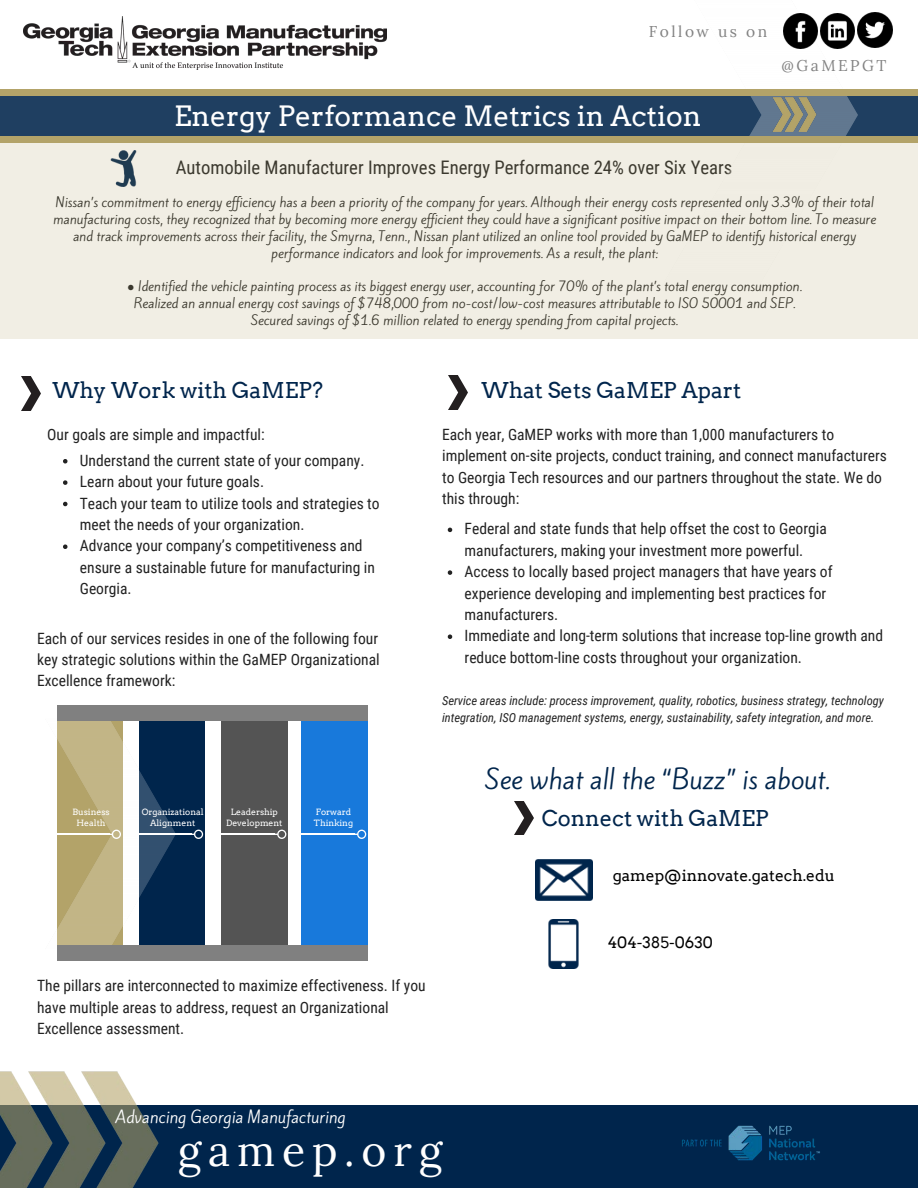
<style>
.page{position:relative;width:918px;height:1188px;background:#fff}
.page>*{position:absolute;margin:0;border:0;box-sizing:border-box;transform-origin:0 0}
.t1{font:42.75px "Lora";letter-spacing:.16em;color:#fff}
.t2{font:28.05px "Arvo";color:#fff}
.t3{font:24.9px "Kite One";color:#00254c}
.t4{font:21.75px "Arvo";color:#00254c}
.t5{font:18.6px "Roboto Condensed";color:#222}
.t6{font:15.6px/21.3px "Roboto Condensed";color:#222}
.t7{font:15.6px "Arvo";color:#000}
.t8{font:15.6px "Kite One";color:#fff}
.t9{font:15.6px "Lora";letter-spacing:.16em;color:#828282}
.t10{font:12.45px/16.8px "Kite One";color:#222;text-align:center}
.t11{font:italic 12.45px/16.8px "Roboto Condensed";color:#222}
.t12{font:8.7px/11.2px "Arvo";color:#fff;text-align:center}
.s1{font-family:"Liberation Sans"}
</style>
<div class="page">
<svg style="left:63px;top:459px;width:4px;height:5px"></svg>
<svg style="left:63px;top:480px;width:4px;height:5px"></svg>
<svg style="left:63px;top:502px;width:4px;height:4px"></svg>
<svg style="left:63px;top:545px;width:4px;height:4px"></svg>
<svg style="left:448px;top:528px;width:4px;height:4px"></svg>
<svg style="left:448px;top:570px;width:4px;height:5px"></svg>
<svg style="left:448px;top:635px;width:4px;height:4px"></svg>
<img style="left:535px;top:859px;width:58px;height:42px">
<img style="left:548px;top:919px;width:31px;height:50px">
<img style="left:24px;top:16px;width:363px;height:54px">
<img style="left:857px;top:12px;width:35px;height:35px">
<div style="left:0;top:91px;width:918px;height:50px;background:#1f3f61"></div>
<img style="left:749px;top:13px;width:108px;height:123px">
<div style="left:0;top:142px;width:918px;height:197px;background:#f1eee4"></div>
<img style="left:820px;top:14px;width:35px;height:34px">
<img style="left:783px;top:14px;width:35px;height:34px">
<div style="left:0;top:89px;width:918px;height:7px;background:#b3a369"></div>
<div style="left:0;top:136px;width:918px;height:7px;background:#b3a369"></div>
<img style="left:767px;top:97px;width:52px;height:36px">
<img style="left:780px;top:97px;width:26px;height:36px">
<div style="left:0;top:1106px;width:918px;height:82px;background:#00254c"></div>
<img style="left:21px;top:377px;width:19px;height:34px">
<img style="left:449px;top:376px;width:19px;height:34px">
<img style="left:514px;top:801px;width:19px;height:34px">
<img style="left:682px;top:1125px;width:138px;height:36px">
<img style="left:0;top:1071px;width:7px;height:117px">
<img style="left:7px;top:1071px;width:53px;height:117px">
<img style="left:60px;top:1071px;width:109px;height:117px">
<div style="left:140px;top:721px;width:65px;height:231px;background:#00254c"></div>
<div style="left:222px;top:721px;width:66px;height:235px;background:#545454"></div>
<div style="left:302px;top:717px;width:66px;height:232px;background:#1879db"></div>
<hr style="left:301px;top:834px;width:54px;height:1px;background:#fff">
<svg style="left:355px;top:830px;width:11px;height:9px"></svg>
<hr style="left:222px;top:834px;width:53px;height:1px;background:#fff">
<svg style="left:275px;top:830px;width:27px;height:9px"></svg>
<hr style="left:138px;top:834px;width:54px;height:1px;background:#fff">
<svg style="left:191px;top:830px;width:12px;height:9px"></svg>
<img style="left:57px;top:721px;width:119px;height:224px">
<div style="left:57px;top:945px;width:311px;height:16px;background:#808080"></div>
<div style="left:57px;top:705px;width:311px;height:16px;background:#808080"></div>
<p class="t9" style="left:649px;top:21px;width:120px">Follow us on</p>
<h2 class="t2" style="left:174px;top:99px;width:529px">Energy Performance Metrics in Action</h2>
<p class="t5" style="left:176px;top:155px;width:558px">Automobile Manufacturer Improves Energy Performance 24% over Six Years</p>
<p class="t9" style="left:782px;top:55px;width:106px">@GaMEPGT</p>
<p class="t10" style="left:53px;top:194px;width:824px">Nissan’s commitment to energy efficiency has a been a priority of the company for years. Although their energy costs represented only 3.3% of their total manufacturing costs, they recognized that by becoming more energy efficient they could have a significant positive impact on their bottom line. To measure and track improvements across their facility, the Smyrna, Tenn., Nissan plant utilized an online tool provided by GaMEP to identify historical energy performance indicators and look for improvements. As a result, the plant:</p>
<p class="t10" style="left:127px;top:278px;width:677px"><span class="s1">●</span> Identified the vehicle painting process as its biggest energy user, accounting for 70% of the plant’s total energy consumption.<br>Realized an annual energy cost savings of $748,000 from no-cost/low-cost measures attributable to ISO 50001 and SEP.<br>Secured savings of $1.6 million related to energy spending from capital projects.</p>
<h3 class="t4" style="left:52px;top:377px;width:272px">Why Work with GaMEP?</h3>
<p class="t6" style="left:47px;top:423px;width:219px">Our goals are simple and impactful:</p>
<p class="t6" style="left:80px;top:449px;width:301px">Understand the current state of your company.<br>Learn about your future goals.<br>Teach your team to utilize tools and strategies to meet the needs of your organization.<br>Advance your company’s competitiveness and ensure a sustainable future for manufacturing in Georgia.</p>
<p class="t6" style="left:37px;top:627px;width:344px;text-align:justify">Each of our services resides in one of the following four key strategic solutions within the GaMEP Organizational Excellence framework:</p>
<p class="t12" style="left:72px;top:806px;width:39px">Business<br>Health</p>
<p class="t12" style="left:142px;top:806px;width:63px">Organizational<br>Alignment</p>
<p class="t12" style="left:226px;top:806px;width:58px">Leadership<br>Development</p>
<p class="t12" style="left:314px;top:806px;width:41px;text-align:left">Forward<br>Thinking</p>
<h3 class="t4" style="left:481px;top:377px;width:261px">What Sets GaMEP Apart</h3>
<p class="t6" style="left:442px;top:423px;width:446px">Each year, GaMEP works with more than 1,000 manufacturers to implement on-site projects, conduct training, and connect manufacturers to Georgia Tech resources and our partners throughout the state. We do this through:</p>
<p class="t6" style="left:465px;top:518px;width:420px">Federal and state funds that help offset the cost to Georgia manufacturers, making your investment more powerful.<br>Access to locally based project managers that have years of experience developing and implementing best practices for manufacturers.<br>Immediate and long-term solutions that increase top-line growth and reduce bottom-line costs throughout your organization.</p>
<p class="t11" style="left:442px;top:692px;width:443px">Service areas include: process improvement, quality, robotics, business strategy, technology integration, ISO management systems, energy, sustainability, safety integration, and more.</p>
<h3 class="t3" style="left:485px;top:761px;width:347px">See what all the “Buzz” is about.</h3>
<h3 class="t4" style="left:542px;top:805px;width:229px">Connect with GaMEP</h3>
<p class="t7" style="left:613px;top:866px;width:224px">gamep@innovate.gatech.edu</p>
<p class="t6" style="left:37px;top:974px;width:390px">The pillars are interconnected to maximize effectiveness. If you have multiple areas to address, request an Organizational<br>Excellence assessment.</p>
<p class="t7" style="left:608px;top:933px;width:107px">404-385-0630</p>
<p class="t8" style="left:116px;top:1106px;width:232px">Advancing Georgia Manufacturing</p>
<h1 class="t1" style="left:178px;top:1122px;width:266px">gamep.org</h1>
</div>
